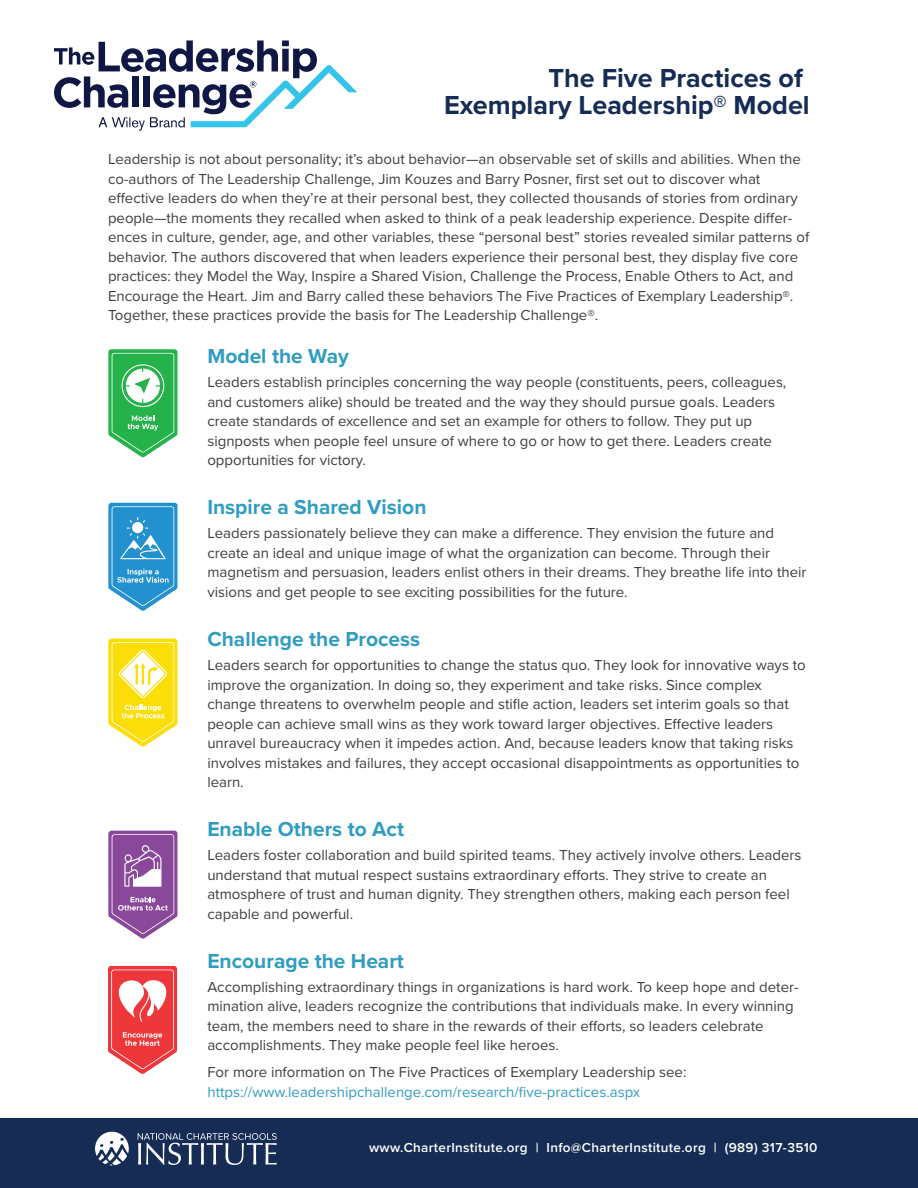
<style>
.page{position:relative;width:918px;height:1188px;background:#fff}
.page>*{position:absolute;margin:0;border:0;box-sizing:border-box;transform-origin:0 0}
.t1{font:700 27px/27px "Proxima Nova";color:#162c55;text-align:right}
.t2{font:700 21px "Proxima Nova";color:#309dc0}
.t3{font:15px/19.5px "Proxima Nova";color:#3e3e3f}
.t4{font:15px "Proxima Nova";color:#319dc0}
.t5{font:600 13.5px "Proxima Nova";letter-spacing:.025em;color:#fff}
</style>
<div class="page">
<div style="left:0;top:1119px;width:918px;height:69px;background:#162c55"></div>
<svg style="left:54px;top:40px;width:303px;height:91px"></svg>
<svg style="left:95px;top:1132px;width:34px;height:33px"></svg>
<svg style="left:138px;top:1133px;width:139px;height:32px"></svg>
<svg style="left:108px;top:639px;width:70px;height:108px"></svg>
<svg style="left:108px;top:831px;width:70px;height:108px"></svg>
<svg style="left:108px;top:966px;width:69px;height:108px"></svg>
<svg style="left:108px;top:503px;width:70px;height:108px;background:#53a8d9"></svg>
<svg style="left:108px;top:349px;width:70px;height:109px"></svg>
<h1 class="t1" style="left:444px;top:66px;width:367px">The Five Practices of<br>Exemplary Leadership® Model</h1>
<p class="t3" style="left:108px;top:150px;width:703px">Leadership is not about personality; it’s about behavior—an observable set of skills and abilities. When the co-authors of The Leadership Challenge, Jim Kouzes and Barry Posner, first set out to discover what effective leaders do when they’re at their personal best, they collected thousands of stories from ordinary people—the moments they recalled when asked to think of a peak leadership experience. Despite differ&shy;ences in culture, gender, age, and other variables, these “personal best” stories revealed similar patterns of behavior. The authors discovered that when leaders experience their personal best, they display five core practices: they Model the Way, Inspire a Shared Vision, Challenge the Process, Enable Others to Act, and Encourage the Heart. Jim and Barry called these behaviors The Five Practices of Exemplary Leadership®.<br>Together, these practices provide the basis for The Leadership Challenge®.</p>
<h2 class="t2" style="left:207px;top:347px;width:143px">Model the Way</h2>
<p class="t3" style="left:207px;top:373px;width:581px">Leaders establish principles concerning the way people (constituents, peers, colleagues, and customers alike) should be treated and the way they should pursue goals. Leaders create standards of excellence and set an example for others to follow. They put up signposts when people feel unsure of where to go or how to get there. Leaders create opportunities for victory.</p>
<h2 class="t2" style="left:207px;top:499px;width:221px">Inspire a Shared Vision</h2>
<p class="t3" style="left:207px;top:524px;width:601px">Leaders passionately believe they can make a difference. They envision the future and create an ideal and unique image of what the organization can become. Through their magnetism and persuasion, leaders enlist others in their dreams. They breathe life into their visions and get people to see exciting possibilities for the future.</p>
<h2 class="t2" style="left:207px;top:630px;width:214px">Challenge the Process</h2>
<p class="t3" style="left:207px;top:656px;width:600px">Leaders search for opportunities to change the status quo. They look for innovative ways to improve the organization. In doing so, they experiment and take risks. Since complex change threatens to overwhelm people and stifle action, leaders set interim goals so that people can achieve small wins as they work toward larger objectives. Effective leaders unravel bureaucracy when it impedes action. And, because leaders know that taking risks involves mistakes and failures, they accept occasional disappointments as opportunities to learn.</p>
<h2 class="t2" style="left:207px;top:820px;width:198px">Enable Others to Act</h2>
<p class="t3" style="left:207px;top:846px;width:596px">Leaders foster collaboration and build spirited teams. They actively involve others. Leaders understand that mutual respect sustains extraordinary efforts. They strive to create an atmosphere of trust and human dignity. They strengthen others, making each person feel capable and powerful.</p>
<h2 class="t2" style="left:207px;top:952px;width:198px">Encourage the Heart</h2>
<p class="t3" style="left:207px;top:978px;width:593px">Accomplishing extraordinary things in organizations is hard work. To keep hope and deter&shy;mination alive, leaders recognize the contributions that individuals make. In every winning team, the members need to share in the rewards of their efforts, so leaders celebrate accomplishments. They make people feel like heroes.</p>
<p class="t3" style="left:207px;top:1064px;width:481px">For more information on The Five Practices of Exemplary Leadership see:</p>
<p class="t4" style="left:207px;top:1086px;width:434px">https://www.leadershipchallenge.com/research/five-practices.aspx</p>
<p class="t5" style="left:369px;top:1142px;width:450px">www.CharterInstitute.org | Info@CharterInstitute.org | (989) 317-3510</p>
</div>
